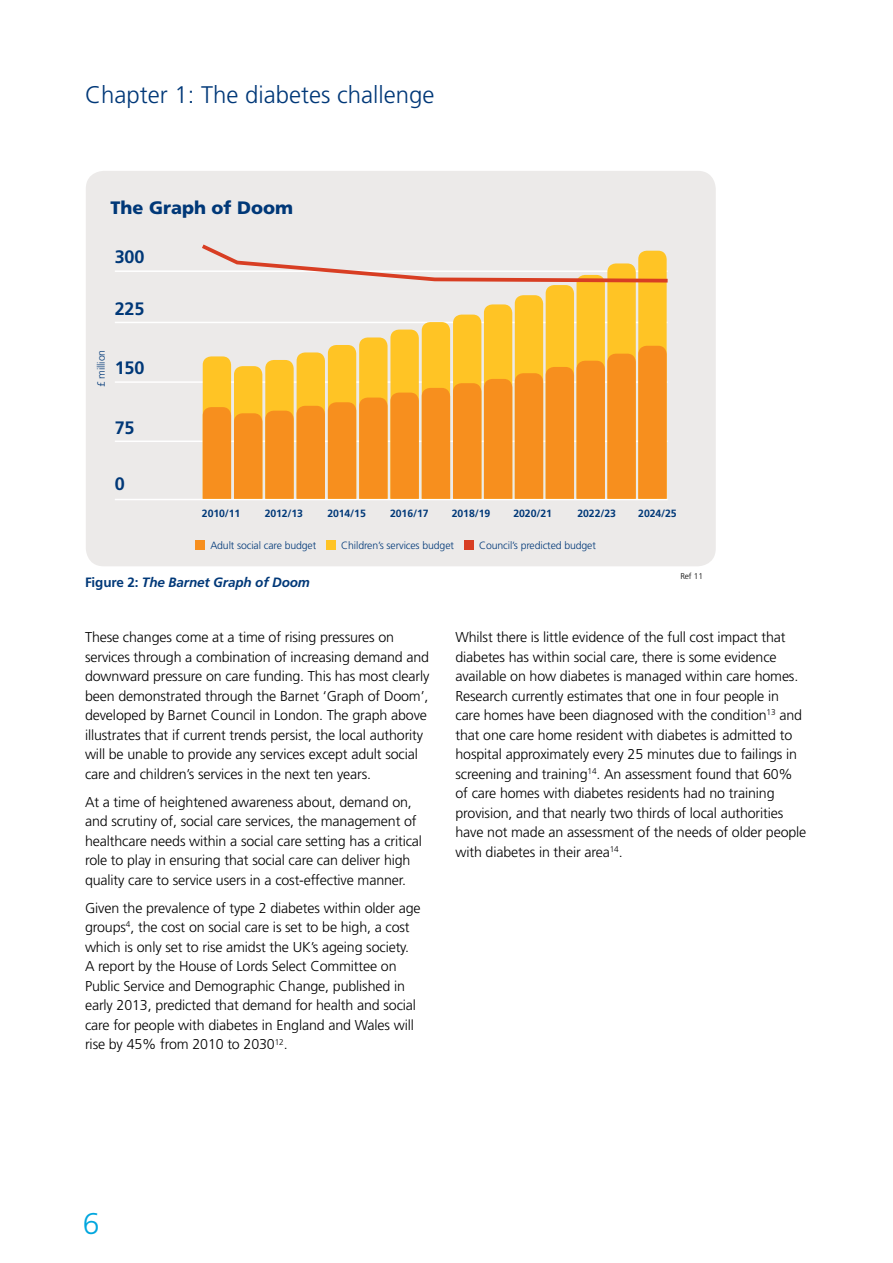
<style>
.page{position:relative;width:893px;height:1263px;background:#fff}
.page>*{position:absolute;margin:0;border:0;box-sizing:border-box;transform-origin:0 0}
.t1{font:300 30px "Frutiger";color:#00a6de}
.t2{font:300 24px "Frutiger";color:#003878}
.t3{font:900 18px "Frutiger";color:#003878}
.t4{font:700 18px "Frutiger";letter-spacing:-.01em;color:#003878}
.t5{font:300 14.25px/19.5px "Frutiger";letter-spacing:-.01em;color:#000}
.t6{font:italic 700 13.5px "Frutiger";letter-spacing:-.01em;color:#003878}
.t7{font:300 10.5px "Frutiger";letter-spacing:-.01em;color:#003878}
.t8{font:700 10.5px "Frutiger";letter-spacing:-.01em;color:#003878}
.t9{font:300 8.25px "Frutiger";color:#000}
.s1{font-style:normal}
</style>
<div class="page">
<div style="left:86px;top:171px;width:630px;height:395px;background:#eceae9;border-radius:18px"></div>
<div style="left:464px;top:541px;width:10px;height:9px;background:#d83e23"></div>
<div style="left:326px;top:541px;width:10px;height:9px;background:#ffc425"></div>
<div style="left:195px;top:541px;width:10px;height:9px;background:#f78f1e"></div>
<hr style="left:115px;top:270px;width:553px;height:2px;background:#fff">
<hr style="left:115px;top:322px;width:553px;height:1px;background:#fff">
<hr style="left:115px;top:381px;width:553px;height:2px;background:#fff">
<hr style="left:115px;top:440px;width:553px;height:2px;background:#fff">
<hr style="left:115px;top:499px;width:553px;height:1px;background:#fff">
<svg style="left:198px;top:244px;width:470px;height:255px"></svg>
<h2 class="t2" style="left:85px;top:81px;width:351px">Chapter 1: The diabetes challenge</h2>
<p class="t3" style="left:111px;top:197px;width:184px">The Graph of Doom</p>
<p class="t4" style="left:115px;top:246px;width:31px">300</p>
<p class="t4" style="left:115px;top:298px;width:31px">225</p>
<p class="t7" style="left:95px;top:387px;width:39px;rotate:-90deg">£ million</p>
<p class="t4" style="left:115px;top:357px;width:31px">150</p>
<p class="t4" style="left:115px;top:417px;width:21px">75</p>
<p class="t4" style="left:115px;top:473px;width:12px">0</p>
<p class="t8" style="left:202px;top:507px;width:40px">2010/11</p>
<p class="t8" style="left:265px;top:507px;width:40px">2012/13</p>
<p class="t8" style="left:327px;top:507px;width:40px">2014/15</p>
<p class="t8" style="left:390px;top:507px;width:40px">2016/17</p>
<p class="t8" style="left:452px;top:507px;width:40px">2018/19</p>
<p class="t8" style="left:513px;top:507px;width:40px">2020/21</p>
<p class="t8" style="left:577px;top:507px;width:40px">2022/23</p>
<p class="t8" style="left:638px;top:507px;width:40px">2024/25</p>
<p class="t7" style="left:210px;top:539px;width:107px">Adult social care budget</p>
<p class="t7" style="left:341px;top:539px;width:114px">Children’s services budget</p>
<p class="t7" style="left:479px;top:539px;width:118px">Council’s predicted budget</p>
<p class="t6" style="left:85px;top:575px;width:226px"><span class="s1">Figure 2:</span> The Barnet Graph of Doom</p>
<p class="t5" style="left:85px;top:628px;width:346px">These changes come at a time of rising pressures on services through a combination of increasing demand and downward pressure on care funding. This has most clearly been demonstrated through the Barnet ‘Graph of Doom’, developed by Barnet Council in London. The graph above illustrates that if current trends persist, the local authority will be unable to provide any services except adult social care and children’s services in the next ten years.</p>
<p class="t5" style="left:85px;top:792px;width:339px">At a time of heightened awareness about, demand on, and scrutiny of, social care services, the management of healthcare needs within a social care setting has a critical role to play in ensuring that social care can deliver high quality care to service users in a cost-effective manner.</p>
<p class="t5" style="left:85px;top:898px;width:337px">Given the prevalence of type 2 diabetes within older age groups<sup>4</sup>, the cost on social care is set to be high, a cost which is only set to rise amidst the UK’s ageing society.<br>A report by the House of Lords Select Committee on Public Service and Demographic Change, published in early 2013, predicted that demand for health and social care for people with diabetes in England and Wales will rise by 45% from 2010 to 2030<sup>12</sup>.</p>
<p class="t9" style="left:680px;top:571px;width:24px">Ref 11</p>
<p class="t5" style="left:455px;top:628px;width:352px">Whilst there is little evidence of the full cost impact that diabetes has within social care, there is some evidence available on how diabetes is managed within care homes.<br>Research currently estimates that one in four people in care homes have been diagnosed with the condition<sup>13</sup> and that one care home resident with diabetes is admitted to hospital approximately every 25 minutes due to failings in screening and training<sup>14</sup>. An assessment found that 60% of care homes with diabetes residents had no training provision, and that nearly two thirds of local authorities have not made an assessment of the needs of older people with diabetes in their area<sup>14</sup>.</p>
<h1 class="t1" style="left:83px;top:1207px;width:18px">6</h1>
</div>
